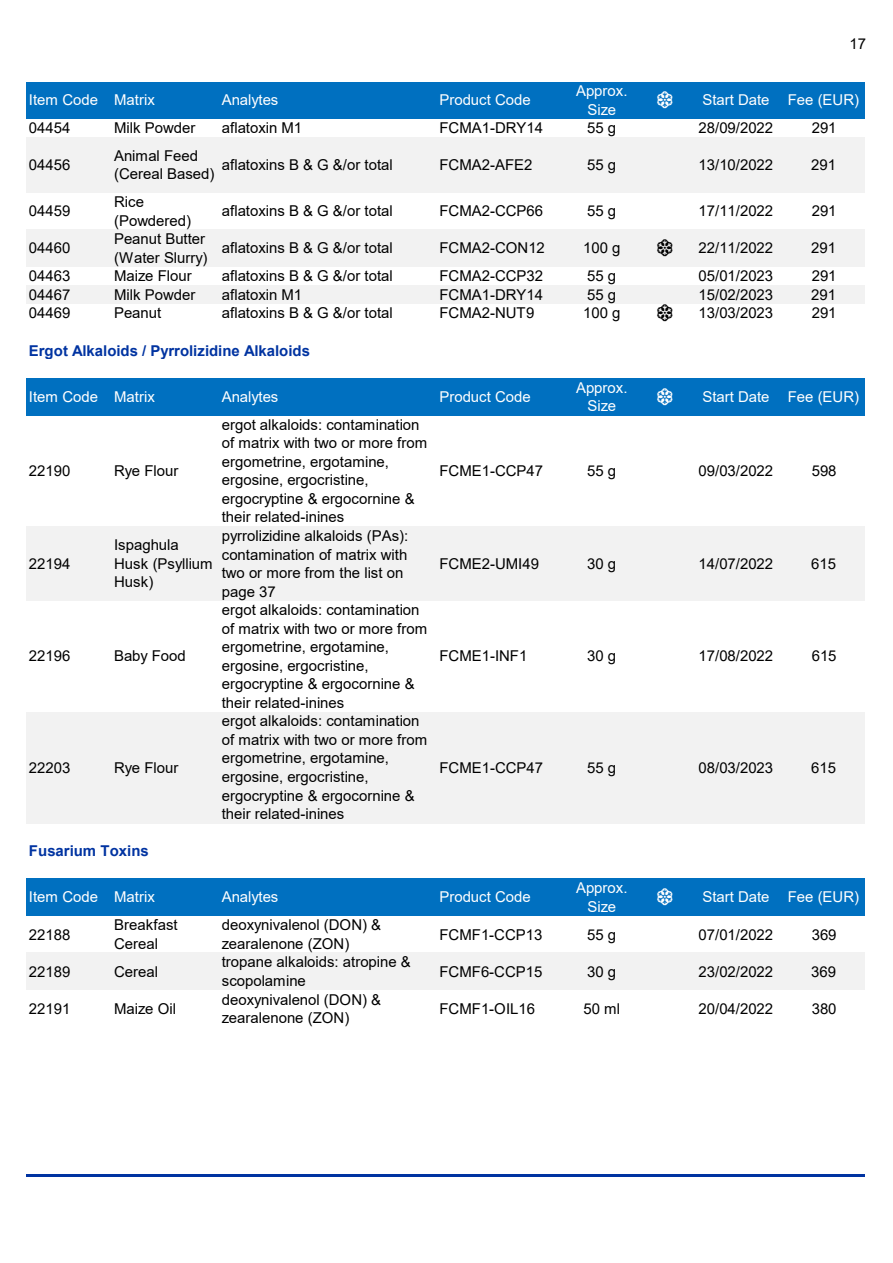
<style>
.page{position:relative;width:893px;height:1263px;background:#fff}
.page>*{position:absolute;margin:0;border:0;box-sizing:border-box;transform-origin:0 0}
.t1{font:15px/18.6px "Arial";color:#000}
.t2{font:15px/18.6px "Arial";color:#fff;text-align:center}
.t3{font:700 15px "Arial";color:#0033a1}
</style>
<div class="page">
<div style="left:27px;top:82px;width:838px;height:37px;background:#0070c0"></div>
<div style="left:27px;top:137px;width:838px;height:56px;background:#f2f2f2"></div>
<div style="left:27px;top:230px;width:838px;height:37px;background:#f2f2f2"></div>
<div style="left:27px;top:285px;width:838px;height:19px;background:#f2f2f2"></div>
<div style="left:27px;top:378px;width:838px;height:37px;background:#0070c0"></div>
<div style="left:27px;top:526px;width:838px;height:75px;background:#f2f2f2"></div>
<div style="left:27px;top:712px;width:838px;height:111px;background:#f2f2f2"></div>
<div style="left:27px;top:879px;width:838px;height:37px;background:#0070c0"></div>
<div style="left:27px;top:953px;width:838px;height:37px;background:#f2f2f2"></div>
<hr style="left:26px;top:1174px;width:839px;height:3px;background:#0033a1">
<p class="t1" style="left:849px;top:36px;width:18px">17</p>
<p class="t2" style="left:29px;top:92px;width:127px">Item Code Matrix</p>
<p class="t2" style="left:222px;top:92px;width:58px">Analytes</p>
<p class="t2" style="left:439px;top:92px;width:93px">Product Code</p>
<p class="t2" style="left:576px;top:83px;width:53px">Approx.<br>Size</p>
<p class="t2" style="left:702px;top:92px;width:158px">Start Date Fee (EUR)</p>
<p class="t1" style="left:29px;top:120px;width:43px">04454</p>
<p class="t1" style="left:114px;top:120px;width:83px">Milk Powder</p>
<p class="t1" style="left:222px;top:120px;width:82px">aflatoxin M1</p>
<p class="t1" style="left:439px;top:120px;width:105px">FCMA1-DRY14</p>
<p class="t1" style="left:587px;top:120px;width:31px">55 g</p>
<p class="t1" style="left:699px;top:120px;width:76px">28/09/2022</p>
<p class="t1" style="left:812px;top:120px;width:26px">291</p>
<p class="t1" style="left:29px;top:157px;width:43px">04456</p>
<p class="t1" style="left:114px;top:148px;width:102px">Animal Feed (Cereal Based)</p>
<p class="t1" style="left:222px;top:157px;width:172px">aflatoxins B &amp; G &amp;/or total</p>
<p class="t1" style="left:439px;top:157px;width:94px">FCMA2-AFE2</p>
<p class="t1" style="left:587px;top:157px;width:31px">55 g</p>
<p class="t1" style="left:699px;top:157px;width:76px">13/10/2022</p>
<p class="t1" style="left:811px;top:157px;width:26px">291</p>
<p class="t1" style="left:29px;top:203px;width:43px">04459</p>
<p class="t1" style="left:114px;top:194px;width:79px">Rice (Powdered)</p>
<p class="t1" style="left:222px;top:203px;width:172px">aflatoxins B &amp; G &amp;/or total</p>
<p class="t1" style="left:439px;top:203px;width:105px">FCMA2-CCP66</p>
<p class="t1" style="left:587px;top:203px;width:31px">55 g</p>
<p class="t1" style="left:699px;top:203px;width:76px">17/11/2022</p>
<p class="t1" style="left:812px;top:203px;width:26px">291</p>
<p class="t1" style="left:29px;top:240px;width:43px">04460</p>
<p class="t1" style="left:114px;top:231px;width:95px">Peanut Butter (Water Slurry)</p>
<p class="t1" style="left:222px;top:240px;width:172px">aflatoxins B &amp; G &amp;/or total</p>
<p class="t1" style="left:439px;top:240px;width:107px">FCMA2-CON12</p>
<p class="t1" style="left:583px;top:240px;width:39px">100 g</p>
<p class="t1" style="left:699px;top:240px;width:76px">22/11/2022</p>
<p class="t1" style="left:811px;top:240px;width:26px">291</p>
<p class="t1" style="left:29px;top:268px;width:43px">04463</p>
<p class="t1" style="left:114px;top:268px;width:79px">Maize Flour</p>
<p class="t1" style="left:222px;top:268px;width:172px">aflatoxins B &amp; G &amp;/or total</p>
<p class="t1" style="left:439px;top:268px;width:105px">FCMA2-CCP32</p>
<p class="t1" style="left:587px;top:268px;width:31px">55 g</p>
<p class="t1" style="left:699px;top:268px;width:76px">05/01/2023</p>
<p class="t1" style="left:812px;top:268px;width:26px">291</p>
<p class="t1" style="left:29px;top:287px;width:43px">04467</p>
<p class="t1" style="left:114px;top:287px;width:83px">Milk Powder</p>
<p class="t1" style="left:222px;top:287px;width:82px">aflatoxin M1</p>
<p class="t1" style="left:439px;top:287px;width:105px">FCMA1-DRY14</p>
<p class="t1" style="left:587px;top:287px;width:31px">55 g</p>
<p class="t1" style="left:699px;top:287px;width:76px">15/02/2023</p>
<p class="t1" style="left:811px;top:287px;width:26px">291</p>
<p class="t1" style="left:29px;top:305px;width:43px">04469</p>
<p class="t1" style="left:114px;top:305px;width:49px">Peanut</p>
<p class="t1" style="left:222px;top:305px;width:172px">aflatoxins B &amp; G &amp;/or total</p>
<p class="t1" style="left:439px;top:305px;width:96px">FCMA2-NUT9</p>
<p class="t1" style="left:583px;top:305px;width:39px">100 g</p>
<p class="t1" style="left:699px;top:305px;width:76px">13/03/2023</p>
<p class="t1" style="left:812px;top:305px;width:26px">291</p>
<p class="t3" style="left:29px;top:345px;width:282px">Ergot Alkaloids / Pyrrolizidine Alkaloids</p>
<p class="t2" style="left:29px;top:389px;width:127px">Item Code Matrix</p>
<p class="t2" style="left:222px;top:389px;width:58px">Analytes</p>
<p class="t2" style="left:439px;top:389px;width:93px">Product Code</p>
<p class="t2" style="left:576px;top:379px;width:53px">Approx.<br>Size</p>
<p class="t2" style="left:702px;top:389px;width:158px">Start Date Fee (EUR)</p>
<p class="t1" style="left:29px;top:463px;width:43px">22190</p>
<p class="t1" style="left:114px;top:463px;width:66px">Rye Flour</p>
<p class="t1" style="left:222px;top:416px;width:207px">ergot alkaloids: contamination of matrix with two or more from ergometrine, ergotamine, ergosine, ergocristine, ergocryptine &amp; ergocornine &amp; their related-inines</p>
<p class="t1" style="left:29px;top:555px;width:43px">22194</p>
<p class="t1" style="left:114px;top:537px;width:100px">Ispaghula<br>Husk (Psyllium<br>Husk)</p>
<p class="t1" style="left:222px;top:528px;width:188px">pyrrolizidine alkaloids (PAs): contamination of matrix with two or more from the list on page 37</p>
<p class="t1" style="left:29px;top:648px;width:43px">22196</p>
<p class="t1" style="left:114px;top:648px;width:73px">Baby Food</p>
<p class="t1" style="left:29px;top:759px;width:43px">22203</p>
<p class="t1" style="left:114px;top:759px;width:66px">Rye Flour</p>
<p class="t1" style="left:222px;top:602px;width:207px">ergot alkaloids: contamination of matrix with two or more from ergometrine, ergotamine, ergosine, ergocristine, ergocryptine &amp; ergocornine &amp; their related-inines</p>
<p class="t1" style="left:222px;top:713px;width:207px">ergot alkaloids: contamination of matrix with two or more from ergometrine, ergotamine, ergosine, ergocristine, ergocryptine &amp; ergocornine &amp; their related-inines</p>
<p class="t1" style="left:439px;top:463px;width:105px">FCME1-CCP47</p>
<p class="t1" style="left:587px;top:463px;width:31px">55 g</p>
<p class="t1" style="left:699px;top:463px;width:76px">09/03/2022</p>
<p class="t1" style="left:812px;top:463px;width:26px">598</p>
<p class="t1" style="left:439px;top:555px;width:101px">FCME2-UMI49</p>
<p class="t1" style="left:587px;top:555px;width:31px">30 g</p>
<p class="t1" style="left:699px;top:555px;width:76px">14/07/2022</p>
<p class="t1" style="left:811px;top:555px;width:26px">615</p>
<p class="t1" style="left:439px;top:648px;width:89px">FCME1-INF1</p>
<p class="t1" style="left:587px;top:648px;width:31px">30 g</p>
<p class="t1" style="left:699px;top:648px;width:76px">17/08/2022</p>
<p class="t1" style="left:812px;top:648px;width:26px">615</p>
<p class="t1" style="left:439px;top:759px;width:105px">FCME1-CCP47</p>
<p class="t1" style="left:587px;top:759px;width:31px">55 g</p>
<p class="t1" style="left:699px;top:759px;width:76px">08/03/2023</p>
<p class="t1" style="left:811px;top:759px;width:26px">615</p>
<p class="t3" style="left:29px;top:845px;width:121px">Fusarium Toxins</p>
<p class="t2" style="left:29px;top:889px;width:127px">Item Code Matrix</p>
<p class="t2" style="left:222px;top:889px;width:58px">Analytes</p>
<p class="t2" style="left:439px;top:889px;width:93px">Product Code</p>
<p class="t2" style="left:576px;top:880px;width:53px">Approx.<br>Size</p>
<p class="t2" style="left:702px;top:889px;width:158px">Start Date Fee (EUR)</p>
<p class="t1" style="left:29px;top:926px;width:43px">22188</p>
<p class="t1" style="left:114px;top:917px;width:65px">Breakfast<br>Cereal</p>
<p class="t1" style="left:222px;top:917px;width:161px">deoxynivalenol (DON) &amp; zearalenone (ZON)</p>
<p class="t1" style="left:439px;top:926px;width:105px">FCMF1-CCP13</p>
<p class="t1" style="left:587px;top:926px;width:31px">55 g</p>
<p class="t1" style="left:699px;top:926px;width:76px">07/01/2022</p>
<p class="t1" style="left:812px;top:926px;width:26px">369</p>
<p class="t1" style="left:29px;top:963px;width:43px">22189</p>
<p class="t1" style="left:114px;top:963px;width:45px">Cereal</p>
<p class="t1" style="left:222px;top:954px;width:191px">tropane alkaloids: atropine &amp; scopolamine</p>
<p class="t1" style="left:439px;top:963px;width:105px">FCMF6-CCP15</p>
<p class="t1" style="left:587px;top:963px;width:31px">30 g</p>
<p class="t1" style="left:699px;top:963px;width:76px">23/02/2022</p>
<p class="t1" style="left:811px;top:963px;width:26px">369</p>
<p class="t1" style="left:29px;top:1000px;width:43px">22191</p>
<p class="t1" style="left:114px;top:1000px;width:63px">Maize Oil</p>
<p class="t1" style="left:222px;top:991px;width:161px">deoxynivalenol (DON) &amp; zearalenone (ZON)</p>
<p class="t1" style="left:439px;top:1000px;width:97px">FCMF1-OIL16</p>
<p class="t1" style="left:583px;top:1000px;width:38px">50 ml</p>
<p class="t1" style="left:699px;top:1000px;width:76px">20/04/2022</p>
<p class="t1" style="left:812px;top:1000px;width:26px">380</p>
</div>
